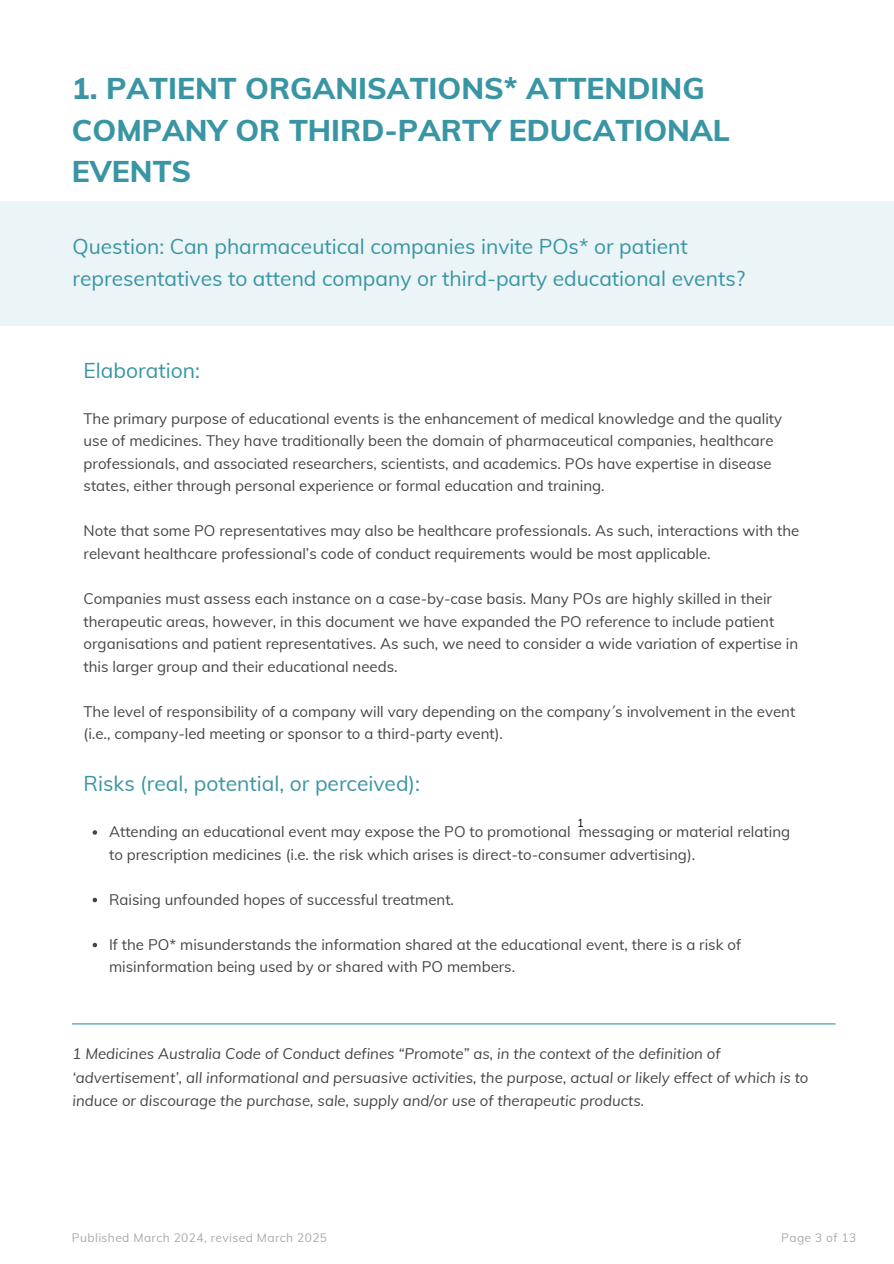
<style>
.page{position:relative;width:894px;height:1264px;background:#fff}
.page>*{position:absolute;margin:0;border:0;box-sizing:border-box;transform-origin:0 0}
.t1{font:800 30px/41.7px "Muli";color:#3995a4}
.t2{font:21px/32.7px "Muli";color:#3995a4}
.t3{font:15px/22.5px "Muli";color:#454547}
.t4{font:italic 15px/23.7px "Muli";color:#454547}
.t5{font:12px "Muli";letter-spacing:.035em;color:#aaa}
.t6{font:11.4px "Muli";color:#000}
</style>
<div class="page">
<svg style="left:93px;top:830px;width:4px;height:4px"></svg>
<svg style="left:93px;top:897px;width:4px;height:5px"></svg>
<svg style="left:93px;top:942px;width:4px;height:5px"></svg>
<div style="left:0;top:201px;width:893px;height:125px;background:#ebf4f6"></div>
<hr style="left:72px;top:1023px;width:763px;height:1px;background:#3995a4">
<p class="t1" style="left:72px;top:67px;width:659px">1. PATIENT ORGANISATIONS* ATTENDING<br>COMPANY OR THIRD-PARTY EDUCATIONAL<br>EVENTS</p>
<p class="t2" style="left:72px;top:229px;width:674px">Question: Can pharmaceutical companies invite POs* or patient representatives to attend company or third-party educational events?</p>
<h1 class="t2" style="left:84px;top:353px;width:118px">Elaboration:</h1>
<p class="t3" style="left:84px;top:407px;width:699px">The primary purpose of educational events is the enhancement of medical knowledge and the quality use of medicines. They have traditionally been the domain of pharmaceutical companies, healthcare professionals, and associated researchers, scientists, and academics. POs have expertise in disease states, either through personal experience or formal education and training.</p>
<h2 class="t3" style="left:84px;top:519px;width:717px">Note that some PO representatives may also be healthcare professionals. As such, interactions with the relevant healthcare professional’s code of conduct requirements would be most applicable.</h2>
<h3 class="t3" style="left:84px;top:587px;width:716px">Companies must assess each instance on a case-by-case basis. Many POs are highly skilled in their therapeutic areas, however, in this document we have expanded the PO reference to include patient organisations and patient representatives. As such, we need to consider a wide variation of expertise in this larger group and their educational needs.</h3>
<h3 class="t3" style="left:84px;top:699px;width:713px">The level of responsibility of a company will vary depending on the company´s involvement in the event (i.e., company-led meeting or sponsor to a third-party event).</h3>
<h3 class="t2" style="left:84px;top:766px;width:338px">Risks (real, potential, or perceived):</h3>
<h3 class="t3" style="left:109px;top:820px;width:682px">Attending an educational event may expose the PO to promotional messaging or material relating to prescription medicines (i.e. the risk which arises is direct-to-consumer advertising).</h3>
<h2 class="t3" style="left:109px;top:887px;width:346px">Raising unfounded hopes of successful treatment.</h2>
<p class="t3" style="left:109px;top:932px;width:633px">If the PO* misunderstands the information shared at the educational event, there is a risk of misinformation being used by or shared with PO members.</p>
<p class="t6" style="left:577px;top:815px;width:8px">1</p>
<p class="t4" style="left:72px;top:1041px;width:737px">1 Medicines Australia Code of Conduct defines “Promote” as, in the context of the definition of ‘advertisement’, all informational and persuasive activities, the purpose, actual or likely effect of which is to induce or discourage the purchase, sale, supply and/or use of therapeutic products.</p>
<p class="t5" style="left:72px;top:1230px;width:256px">Published March 2024, revised March 2025</p>
<p class="t5" style="left:781px;top:1229px;width:77px">Page 3 of 13</p>
</div>
